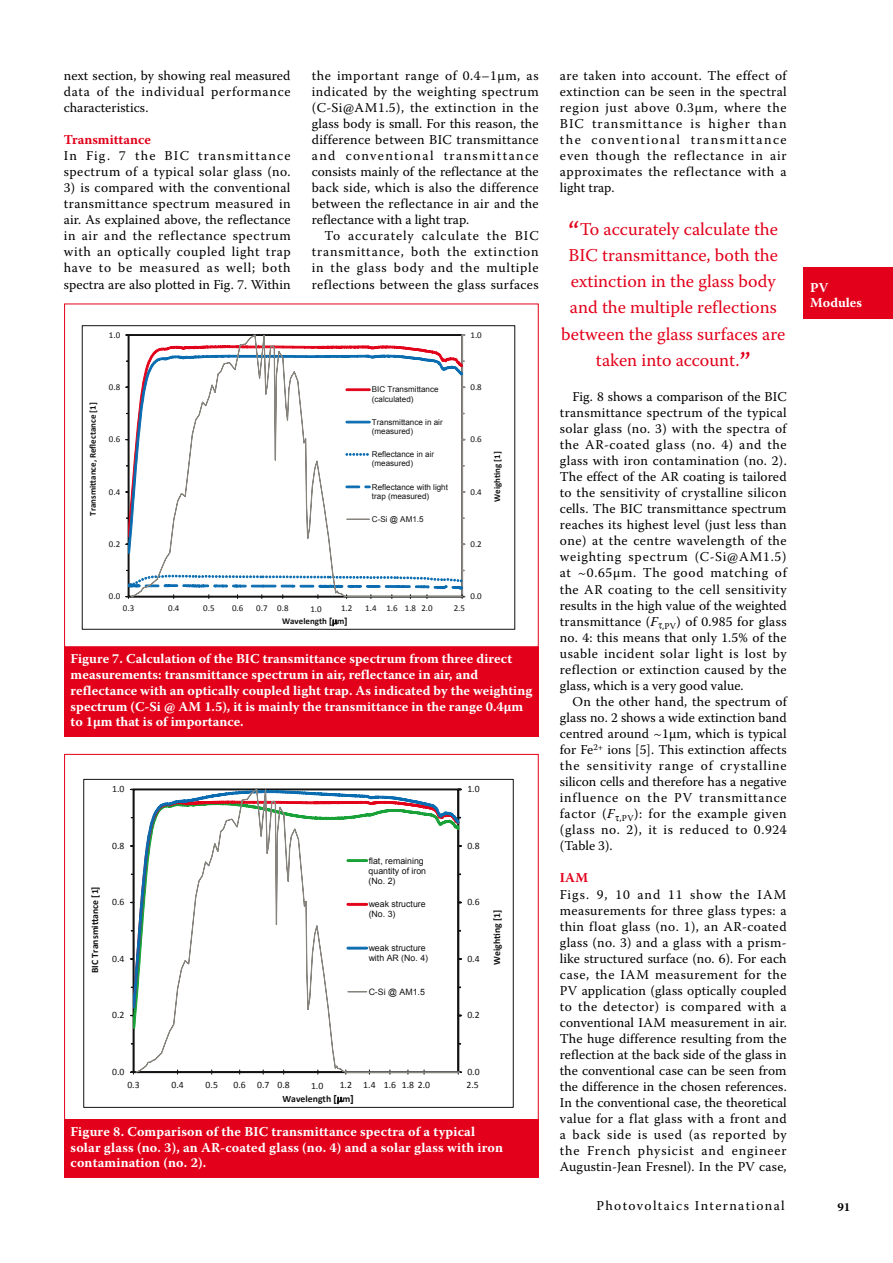
<style>
.page{position:relative;width:893px;height:1263px;background:#fff}
.page>*{position:absolute;margin:0;border:0;box-sizing:border-box;transform-origin:0 0}
.t1{font:18px/26.2px "Warnock Pro";color:#e2001a;text-align:center}
.t2{font:13.5px/16px "Warnock Pro";letter-spacing:.035em;color:#000;text-align:justify}
.t3{font:700 13.5px/15.8px "Warnock Pro";letter-spacing:.005em;color:#fff}
.t4{font:13.5px "Warnock Pro";letter-spacing:.1em;color:#000}
.t5{font:700 13.5px "Warnock Pro";color:#e2001a}
.t6{font:700 12px "Warnock Pro";color:#000}
.t7{font:9.75px "Calibri";color:#111211}
.t8{font:700 9.75px "Calibri";color:#111211}
.t9{font:8.85px "Calibri";color:#111211}
.t10{font:700 8.85px "Calibri";color:#111211}
.t11{font:8.7px/10.1px "Arial";color:#111211}
.t12{font:8.1px/9.3px "Arial";color:#111211}
.s1{font-family:"Arial"}
.s2{font-size:30px}
.s3{font-style:italic}
</style>
<div class="page">
<div style="left:804px;top:268px;width:89px;height:51px;background:#e2001a"></div>
<svg style="left:658px;top:623px;width:4px;height:6px"></svg>
<svg style="left:615px;top:816px;width:4px;height:5px"></svg>
<div style="left:128px;top:335px;width:1px;height:262px;border:1px solid #111211"></div>
<svg style="left:126px;top:570px;width:339px;height:29px"></svg>
<svg style="left:131px;top:335px;width:332px;height:262px"></svg>
<svg style="left:126px;top:345px;width:339px;height:208px"></svg>
<div style="left:82px;top:325px;width:433px;height:305px;border:1px solid #111211"></div>
<div style="left:64px;top:647px;width:475px;height:90px;background:#e2001a"></div>
<div style="left:133px;top:789px;width:1px;height:283px;border:1px solid #111211"></div>
<div style="left:134px;top:1072px;width:324px;height:1px;border:1px solid #111211"></div>
<svg style="left:130px;top:1069px;width:6px;height:5px"></svg>
<svg style="left:456px;top:1069px;width:5px;height:5px"></svg>
<svg style="left:136px;top:1030px;width:323px;height:42px"></svg>
<svg style="left:130px;top:789px;width:331px;height:241px"></svg>
<div style="left:83px;top:779px;width:431px;height:329px;border:1px solid #111211"></div>
<div style="left:64px;top:1119px;width:475px;height:59px;background:#e2001a"></div>
<svg style="left:332px;top:620px;width:5px;height:7px"></svg>
<svg style="left:337px;top:1097px;width:6px;height:8px"></svg>
<p class="t2" style="left:64px;top:67px;width:228px">next section, by showing real measured data of the individual performance characteristics.</p>
<p class="t5" style="left:64px;top:131px;width:89px">Transmittance</p>
<p class="t2" style="left:64px;top:147px;width:228px">In Fig. 7 the BIC transmittance spectrum of a typical solar glass (no.</p>
<p class="t2" style="left:64px;top:180px;width:228px">3) is compared with the conventional transmittance spectrum measured in air. As explained above, the reflectance in air and the reflectance spectrum with an optically coupled light trap have to be measured as well; both spectra are also plotted in Fig. 7. Within</p>
<p class="t2" style="left:312px;top:67px;width:228px">the important range of 0.4–1μm, as indicated by the weighting spectrum (C-Si@AM1.5), the extinction in the glass body is small. For this reason, the difference between BIC transmittance and conventional transmittance consists mainly of the reflectance at the back side, which is also the difference between the reflectance in air and the reflectance with a light trap.</p>
<p class="t2" style="left:312px;top:228px;width:228px;text-indent:13px">To accurately calculate the BIC transmittance, both the extinction in the glass body and the multiple reflections between the glass surfaces</p>
<p class="t9" style="left:109px;top:329px;width:13px">1.0</p>
<p class="t9" style="left:470px;top:329px;width:13px">1.0</p>
<p class="t10" style="left:87px;top:516px;width:115px;rotate:-90deg">Transmittance, Reflectance [1]</p>
<p class="t9" style="left:109px;top:381px;width:13px">0.8</p>
<p class="t9" style="left:109px;top:434px;width:13px">0.6</p>
<p class="t9" style="left:109px;top:486px;width:13px">0.4</p>
<p class="t12" style="left:372px;top:385px;width:68px">BIC Transmittance (calculated)</p>
<p class="t12" style="left:372px;top:417px;width:72px">Transmittance in air (measured)</p>
<p class="t12" style="left:372px;top:450px;width:64px">Reflectance in air (measured)</p>
<p class="t12" style="left:372px;top:482px;width:78px">Reflectance with light trap (measured)</p>
<p class="t12" style="left:372px;top:514px;width:53px">C-Si @ AM1.5</p>
<p class="t9" style="left:470px;top:381px;width:13px">0.8</p>
<p class="t9" style="left:470px;top:434px;width:13px">0.6</p>
<p class="t9" style="left:470px;top:486px;width:13px">0.4</p>
<p class="t10" style="left:492px;top:502px;width:52px;rotate:-90deg">Weighting [1]</p>
<p class="t9" style="left:109px;top:538px;width:13px">0.2</p>
<p class="t9" style="left:470px;top:538px;width:13px">0.2</p>
<p class="t9" style="left:109px;top:591px;width:13px">0.0</p>
<p class="t9" style="left:470px;top:591px;width:13px">0.0</p>
<p class="t9" style="left:123px;top:603px;width:13px">0.3</p>
<p class="t9" style="left:168px;top:603px;width:13px">0.4</p>
<p class="t9" style="left:203px;top:603px;width:13px">0.5</p>
<p class="t9" style="left:232px;top:603px;width:13px">0.6</p>
<p class="t9" style="left:256px;top:603px;width:34px">0.7 0.8</p>
<p class="t9" style="left:310px;top:604px;width:13px">1.0</p>
<p class="t9" style="left:341px;top:603px;width:13px">1.2</p>
<p class="t9" style="left:365px;top:603px;width:69px">1.4 1.6 1.8 2.0</p>
<p class="t9" style="left:454px;top:602px;width:13px">2.5</p>
<p class="t10" style="left:282px;top:615px;width:67px">Wavelength <span class="s1">[</span> m<span class="s1">]</span></p>
<p class="t3" style="left:71px;top:651px;width:463px">Figure 7. Calculation of the BIC transmittance spectrum from three direct measurements: transmittance spectrum in air, reflectance in air, and reflectance with an optically coupled light trap. As indicated by the weighting spectrum (C-Si @ AM 1.5), it is mainly the transmittance in the range 0.4μm to 1μm that is of importance.</p>
<p class="t7" style="left:112px;top:783px;width:14px">1.0</p>
<p class="t7" style="left:112px;top:839px;width:14px">0.8</p>
<p class="t8" style="left:89px;top:973px;width:88px;rotate:-90deg">BIC Transmittance [1]</p>
<p class="t7" style="left:112px;top:896px;width:14px">0.6</p>
<p class="t7" style="left:112px;top:952px;width:14px">0.4</p>
<p class="t7" style="left:112px;top:1009px;width:14px">0.2</p>
<p class="t11" style="left:369px;top:855px;width:59px">flat, remaining quantity of iron (No. 2)</p>
<p class="t11" style="left:369px;top:899px;width:59px">weak structure (No. 3)</p>
<p class="t11" style="left:369px;top:943px;width:61px">weak structure with AR (No. 4)</p>
<p class="t11" style="left:369px;top:987px;width:58px">C-Si @ AM1.5</p>
<p class="t7" style="left:467px;top:783px;width:14px">1.0</p>
<p class="t7" style="left:467px;top:839px;width:14px">0.8</p>
<p class="t7" style="left:467px;top:896px;width:14px">0.6</p>
<p class="t7" style="left:467px;top:952px;width:14px">0.4</p>
<p class="t8" style="left:491px;top:965px;width:57px;rotate:-90deg">Weighting [1]</p>
<p class="t7" style="left:467px;top:1009px;width:14px">0.2</p>
<p class="t7" style="left:112px;top:1065px;width:14px">0.0</p>
<p class="t7" style="left:467px;top:1065px;width:14px">0.0</p>
<p class="t7" style="left:127px;top:1079px;width:14px">0.3</p>
<p class="t7" style="left:171px;top:1079px;width:14px">0.4</p>
<p class="t7" style="left:206px;top:1079px;width:14px">0.5</p>
<p class="t7" style="left:234px;top:1079px;width:58px">0.6 0.7 0.8</p>
<p class="t7" style="left:311px;top:1079px;width:14px">1.0</p>
<p class="t7" style="left:340px;top:1079px;width:92px">1.2 1.4 1.6 1.8 2.0</p>
<p class="t7" style="left:467px;top:1079px;width:14px">2.5</p>
<p class="t8" style="left:282px;top:1092px;width:73px">Wavelength <span class="s1">[</span> m<span class="s1">]</span></p>
<p class="t3" style="left:71px;top:1123px;width:434px">Figure 8. Comparison of the BIC transmittance spectra of a typical solar glass (no. 3), an AR-coated glass (no. 4) and a solar glass with iron contamination (no. 2).</p>
<p class="t2" style="left:560px;top:67px;width:228px">are taken into account. The effect of extinction can be seen in the spectral region just above 0.3μm, where the BIC transmittance is higher than the conventional transmittance even though the reflectance in air approximates the reflectance with a light trap.</p>
<h1 class="t1" style="left:561px;top:215px;width:226px"><span class="s2">“</span>To accurately calculate the<br>BIC transmittance, both the extinction in the glass body and the multiple reflections between the glass surfaces are taken into account.<span class="s2">”</span></h1>
<p class="t2" style="left:560px;top:388px;width:228px;text-indent:13px">Fig. 8 shows a comparison of the BIC transmittance spectrum of the typical solar glass (no. 3) with the spectra of the AR-coated glass (no. 4) and the glass with iron contamination (no. 2).<br>The effect of the AR coating is tailored to the sensitivity of crystalline silicon cells. The BIC transmittance spectrum reaches its highest level (just less than one) at the centre wavelength of the weighting spectrum (C-Si@AM1.5) at ~0.65μm. The good matching of the AR coating to the cell sensitivity results in the high value of the weighted transmittance (<span class="s3">F</span> <sub>,PV</sub>) of 0.985 for glass no. 4: this means that only 1.5% of the usable incident solar light is lost by reflection or extinction caused by the glass, which is a very good value.</p>
<p class="t2" style="left:560px;top:693px;width:228px;text-indent:13px">On the other hand, the spectrum of glass no. 2 shows a wide extinction band centred around ~1μm, which is typical for Fe<sup>2+</sup> ions [5]. This extinction affects the sensitivity range of crystalline silicon cells and therefore has a negative influence on the PV transmittance factor (<span class="s3">F</span> <sub>,PV</sub>): for the example given (glass no. 2), it is reduced to 0.924 (Table 3).</p>
<p class="t5" style="left:560px;top:870px;width:30px">IAM</p>
<p class="t2" style="left:560px;top:886px;width:228px">Figs. 9, 10 and 11 show the IAM measurements for three glass types: a thin float glass (no. 1), an AR-coated glass (no. 3) and a glass with a prism&shy;like structured surface (no. 6). For each case, the IAM measurement for the PV application (glass optically coupled to the detector) is compared with a conventional IAM measurement in air.<br>The huge difference resulting from the reflection at the back side of the glass in the conventional case can be seen from the difference in the chosen references.<br>In the conventional case, the theoretical value for a flat glass with a front and a back side is used (as reported by the French physicist and engineer Augustin-Jean Fresnel). In the PV case,</p>
<p class="t3" style="left:810px;top:280px;width:54px;line-height:15px">PV<br>Modules</p>
<p class="t4" style="left:597px;top:1198px;width:190px">Photovoltaics International</p>
<p class="t6" style="left:837px;top:1200px;width:14px">91</p>
</div>
